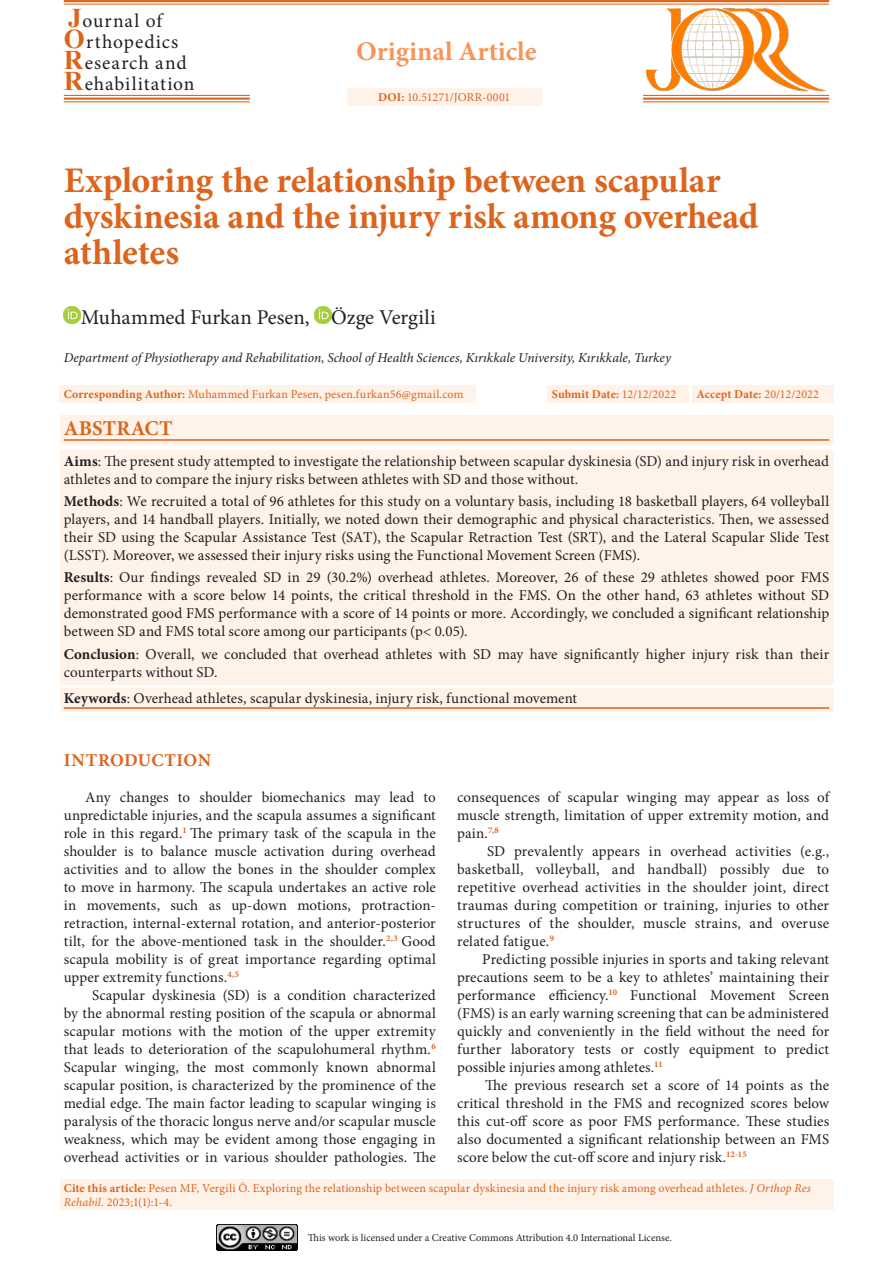
<style>
.page{position:relative;width:893px;height:1263px;background:#fff}
.page>*{position:absolute;margin:0;border:0;box-sizing:border-box;transform-origin:0 0}
.Makale_Başlığı{font:700 36px/36px "Minion Pro";letter-spacing:-.005em;color:#dc641c}
.t1{font:700 27px "Minion Pro";color:#f79559}
.Yazarlar{font:21px "Minion Pro";letter-spacing:.005em;color:#231f20}
.Abstract_Başlık{font:700 21px "Minion Pro";letter-spacing:.005em;color:#dc641c}
.t2{font:19.5px/21px "Minion Pro";letter-spacing:.05em;color:#231f20}
._1__BAŞLIK{font:700 18px "Minion Pro";letter-spacing:.015em;color:#dc641c}
.Ana_metin{font:15px/18px "Minion Pro";letter-spacing:.01em;color:#231f20;text-align:justify}
.Abstract{font:15px/18px "Minion Pro";letter-spacing:.01em;color:#231f20}
.Abstract_Keywords{font:15px "Minion Pro";letter-spacing:.01em;color:#231f20}
.Kurumlar{font:italic 13.5px "Minion Pro";color:#231f20}
.Cite{font:12px/13.5px "Minion Pro";letter-spacing:.015em;color:#dc641c}
.Cite-2{font:700 12px "Minion Pro";letter-spacing:.005em;color:#dc641c}
.Cite-3{font:12px "Minion Pro";letter-spacing:-.005em;color:#dc641c}
.t3{font:10.5px "Minion Pro";letter-spacing:-.005em;color:#231f20}
.s1{font-family:"Times New Roman";font-weight:700;font-size:27px;color:#dc641c}
.s2{font-weight:700}
.s3{font-weight:400}
.s4{font-style:italic}
</style>
<div class="page">
<img style="left:643px;top:8px;width:186px;height:87px">
<hr style="left:64px;top:0;width:765px;height:2px;background:#dc641c">
<hr style="left:64px;top:4px;width:765px;height:1px;background:#dc641c">
<hr style="left:643px;top:95px;width:186px;height:1px;background:#dc641c">
<hr style="left:643px;top:98px;width:186px;height:2px;background:#dc641c">
<hr style="left:643px;top:101px;width:186px;height:1px;background:#dc641c">
<hr style="left:64px;top:95px;width:186px;height:1px;background:#dc641c">
<hr style="left:64px;top:98px;width:186px;height:2px;background:#dc641c">
<hr style="left:64px;top:101px;width:186px;height:1px;background:#dc641c">
<img style="left:216px;top:1225px;width:81px;height:25px">
<img style="left:64px;top:307px;width:17px;height:17px">
<img style="left:314px;top:307px;width:17px;height:17px">
<div style="left:60px;top:415px;width:773px;height:30px;background:#fef2e9"></div>
<hr style="left:64px;top:439px;width:765px;height:2px;background:#dc641c">
<div style="left:60px;top:451px;width:773px;height:41px;background:#fef2e9"></div>
<div style="left:60px;top:491px;width:773px;height:77px;background:#fef2e9"></div>
<div style="left:60px;top:567px;width:773px;height:78px;background:#fef2e9"></div>
<div style="left:60px;top:643px;width:773px;height:42px;background:#fef2e9"></div>
<div style="left:60px;top:688px;width:773px;height:23px;background:#fef2e9"></div>
<hr style="left:64px;top:707px;width:765px;height:2px;background:#dc641c">
<div style="left:60px;top:1179px;width:773px;height:31px;background:#fef2e9"></div>
<div style="left:548px;top:385px;width:141px;height:18px;background:#fef2e9"></div>
<div style="left:692px;top:385px;width:141px;height:18px;background:#fef2e9"></div>
<div style="left:60px;top:385px;width:416px;height:18px;background:#fef2e9"></div>
<div style="left:347px;top:88px;width:194px;height:17px;background:#fef2e9"></div>
<h3 class="t2" style="left:64px;top:11px;width:132px"><span class="s1">J</span>ournal of<br><span class="s1">O</span>rthopedics<br><span class="s1">R</span>esearch and<br><span class="s1">R</span>ehabilitation</h3>
<h2 class="t1" style="left:356px;top:32px;width:182px">Original Article</h2>
<p class="Cite-3" style="left:378px;top:89px;width:134px"><span class="s2">DOI:</span> 10.51271/JORR-0001</p>
<p class="Makale_Başlığı" style="left:64px;top:162px;width:696px">Exploring the relationship between scapular dyskinesia and the injury risk among overhead athletes</p>
<p class="Yazarlar" style="left:81px;top:303px;width:356px">Muhammed Furkan Pesen, Özge Vergili</p>
<p class="Kurumlar" style="left:64px;top:348px;width:609px">Department of Physiotherapy and Rehabilitation, School of Health Sciences, Kırıkkale University, Kırıkkale, Turkey</p>
<p class="Cite" style="left:64px;top:388px;width:401px"><span class="s2">Corresponding Author:</span> Muhammed Furkan Pesen, pesen.furkan56@gmail.com</p>
<p class="Cite-2" style="left:552px;top:386px;width:126px">Submit Date: <span class="s3">12/12/2022</span></p>
<p class="Cite-2" style="left:696px;top:386px;width:124px">Accept Date: <span class="s3">20/12/2022</span></p>
<p class="Abstract_Başlık" style="left:64px;top:413px;width:110px">ABSTRACT</p>
<p class="Abstract" style="left:64px;top:452px;width:767px"><span class="s2">Aims</span>: The present study attempted to investigate the relationship between scapular dyskinesia (SD) and injury risk in overhead athletes and to compare the injury risks between athletes with SD and those without.</p>
<p class="Abstract" style="left:64px;top:492px;width:767px;text-align:justify"><span class="s2">Methods</span>: We recruited a total of 96 athletes for this study on a voluntary basis, including 18 basketball players, 64 volleyball players, and 14 handball players. Initially, we noted down their demographic and physical characteristics. Then, we assessed their SD using the Scapular Assistance Test (SAT), the Scapular Retraction Test (SRT), and the Lateral Scapular Slide Test (LSST). Moreover, we assessed their injury risks using the Functional Movement Screen (FMS).</p>
<p class="Abstract" style="left:64px;top:568px;width:767px;text-align:justify"><span class="s2">Results</span>: Our findings revealed SD in 29 (30.2%) overhead athletes. Moreover, 26 of these 29 athletes showed poor FMS performance with a score below 14 points, the critical threshold in the FMS. On the other hand, 63 athletes without SD demonstrated good FMS performance with a score of 14 points or more. Accordingly, we concluded a significant relationship between SD and FMS total score among our participants (p&lt; 0.05).</p>
<p class="Abstract" style="left:64px;top:645px;width:765px"><span class="s2">Conclusion</span>: Overall, we concluded that overhead athletes with SD may have significantly higher injury risk than their counterparts without SD.</p>
<p class="Abstract_Keywords" style="left:64px;top:688px;width:514px"><span class="s2">Keywords</span>: Overhead athletes, scapular dyskinesia, injury risk, functional movement</p>
<p class="_1__BAŞLIK" style="left:64px;top:747px;width:149px">INTRODUCTION</p>
<p class="Ana_metin" style="left:64px;top:788px;width:374px;text-indent:21px">Any changes to shoulder biomechanics may lead to unpredictable injuries, and the scapula assumes a significant role in this regard.<sup>1</sup> The primary task of the scapula in the shoulder is to balance muscle activation during overhead activities and to allow the bones in the shoulder complex to move in harmony. The scapula undertakes an active role in movements, such as up-down motions, protraction&shy;retraction, internal-external rotation, and anterior-posterior tilt, for the above-mentioned task in the shoulder.<sup>2,3</sup> Good scapula mobility is of great importance regarding optimal upper extremity functions.<sup>4,5</sup></p>
<p class="Ana_metin" style="left:64px;top:986px;width:374px;text-indent:28px">Scapular dyskinesia (SD) is a condition characterized by the abnormal resting position of the scapula or abnormal scapular motions with the motion of the upper extremity that leads to deterioration of the scapulohumeral rhythm.<sup>6<br></sup>Scapular winging, the most commonly known abnormal scapular position, is characterized by the prominence of the medial edge. The main factor leading to scapular winging is paralysis of the thoracic longus nerve and/or scapular muscle weakness, which may be evident among those engaging in overhead activities or in various shoulder pathologies. The</p>
<p class="Ana_metin" style="left:457px;top:788px;width:374px">consequences of scapular winging may appear as loss of muscle strength, limitation of upper extremity motion, and pain.<sup>7,8</sup></p>
<p class="Ana_metin" style="left:457px;top:842px;width:374px;text-indent:30px">SD prevalently appears in overhead activities (e.g., basketball, volleyball, and handball) possibly due to repetitive overhead activities in the shoulder joint, direct traumas during competition or training, injuries to other structures of the shoulder, muscle strains, and overuse related fatigue.<sup>9</sup></p>
<p class="Ana_metin" style="left:457px;top:950px;width:374px;text-indent:25px">Predicting possible injuries in sports and taking relevant precautions seem to be a key to athletes’ maintaining their performance efficiency.<sup>10</sup> Functional Movement Screen (FMS) is an early warning screening that can be administered quickly and conveniently in the field without the need for further laboratory tests or costly equipment to predict possible injuries among athletes.<sup>11</sup></p>
<p class="Ana_metin" style="left:457px;top:1076px;width:374px;text-indent:28px">The previous research set a score of 14 points as the critical threshold in the FMS and recognized scores below this cut-off score as poor FMS performance. These studies also documented a significant relationship between an FMS score below the cut-off score and injury risk.<sup>12-15</sup></p>
<p class="Cite" style="left:64px;top:1182px;width:749px"><span class="s2">Cite this article:</span> Pesen MF, Vergili Ö. Exploring the relationship between scapular dyskinesia and the injury risk among overhead athletes. <span class="s4">J Orthop Res<br>Rehabil.</span> 2023;1(1):1-4.</p>
<p class="t3" style="left:308px;top:1231px;width:366px">This work is licensed under a Creative Commons Attribution 4.0 International License.</p>
</div>
